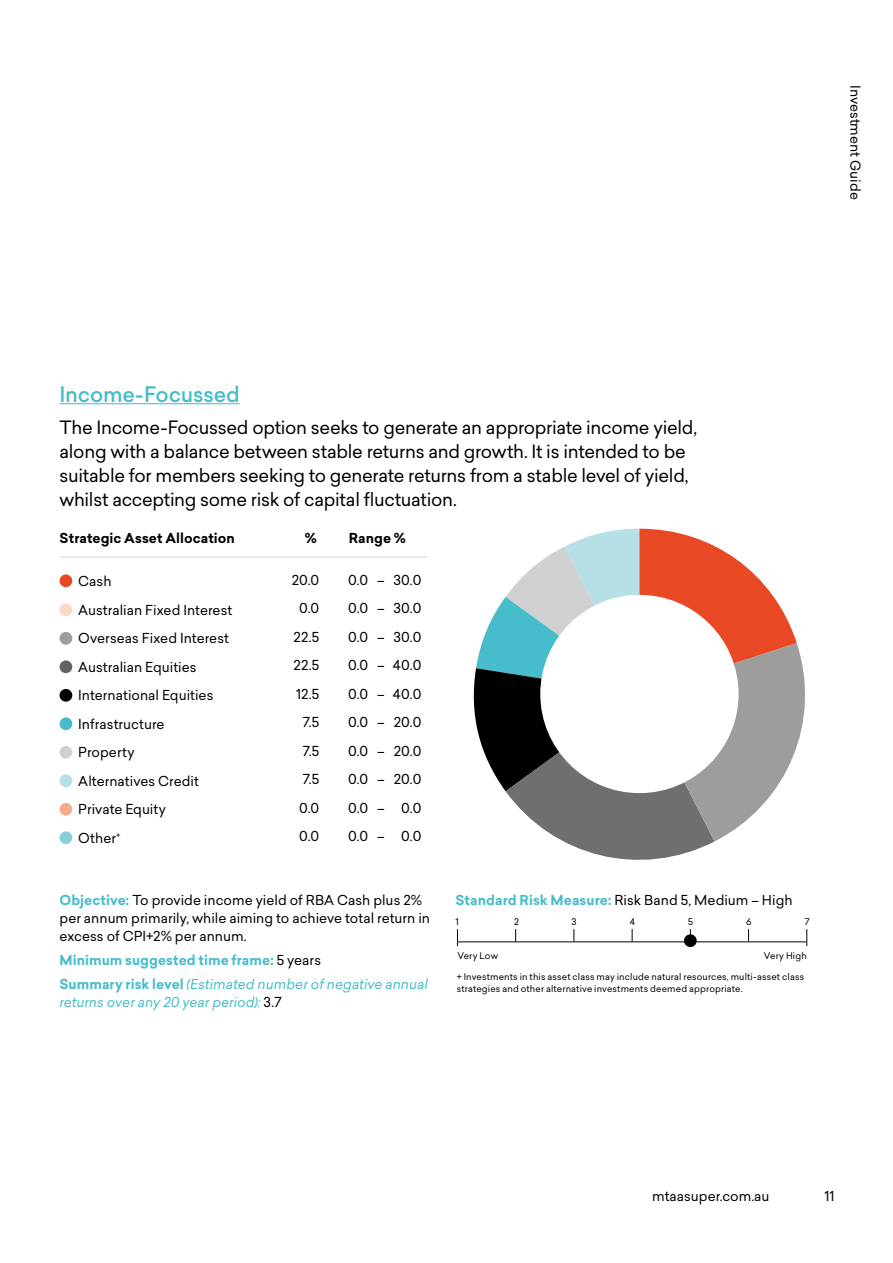
<style>
.page{position:relative;width:893px;height:1263px;background:#fff}
.page>*{position:absolute;margin:0;border:0;box-sizing:border-box;transform-origin:0 0}
.t1{font:500 21px "Sailec";letter-spacing:-.01em;color:#47bcca}
.t2{font:18px/24px "Sailec";letter-spacing:-.015em;color:#000}
._4__Body_copy{font:13.5px/18px "Sailec";color:#000}
.t3{font:italic 13.5px/18px "Sailec";color:#47bcca}
.t4{font:700 13.5px "Sailec";letter-spacing:.005em;color:#47bcca}
.Investment_Option{font:700 13.5px "Sailec";letter-spacing:.005em;color:#000}
._11__T_C_s___Company{font:9px/12px "Sailec";letter-spacing:.015em;color:#000}
.s1{font-weight:700;color:#47bcca}
.s2{font-weight:400;color:#000}
.s3{font-weight:700;font-style:normal}
.s4{font-style:normal;color:#000}
</style>
<div class="page">
<hr style="left:60px;top:556px;width:216px;height:2px;background:#e3e3e3">
<hr style="left:276px;top:556px;width:49px;height:2px;background:#e3e3e3">
<hr style="left:325px;top:556px;width:49px;height:2px;background:#e3e3e3">
<svg style="left:374px;top:556px;width:11px;height:2px"></svg>
<hr style="left:385px;top:556px;width:42px;height:2px;background:#e3e3e3">
<div style="left:60px;top:574px;width:12px;height:13px;background:#e84924;border-radius:50%"></div>
<div style="left:60px;top:603px;width:12px;height:13px;background:#fcd8c5;border-radius:50%"></div>
<div style="left:60px;top:632px;width:12px;height:13px;background:#9d9d9c;border-radius:50%"></div>
<div style="left:60px;top:660px;width:12px;height:13px;background:#646363;border-radius:50%"></div>
<div style="left:60px;top:689px;width:12px;height:13px;background:#000;border-radius:50%"></div>
<div style="left:60px;top:717px;width:12px;height:13px;background:#47bcca;border-radius:50%"></div>
<div style="left:60px;top:746px;width:12px;height:13px;background:#d0d0d0;border-radius:50%"></div>
<div style="left:60px;top:774px;width:12px;height:13px;background:#b6dfe6;border-radius:50%"></div>
<div style="left:60px;top:803px;width:12px;height:13px;background:#f6ac8b;border-radius:50%"></div>
<div style="left:60px;top:831px;width:12px;height:13px;background:#89ced8;border-radius:50%"></div>
<hr style="left:60px;top:403px;width:180px;height:1px;background:#47bcca">
<svg style="left:473px;top:529px;width:333px;height:331px"></svg>
<div style="left:540px;top:595px;width:198px;height:198px;background:#fff;border-radius:50%"></div>
<svg style="left:515px;top:929px;width:1px;height:12px"></svg>
<svg style="left:573px;top:929px;width:1px;height:12px"></svg>
<svg style="left:632px;top:929px;width:1px;height:12px"></svg>
<svg style="left:748px;top:929px;width:1px;height:12px"></svg>
<hr style="left:457px;top:941px;width:59px;height:1px;background:#000">
<hr style="left:516px;top:941px;width:58px;height:1px;background:#000">
<hr style="left:574px;top:941px;width:58px;height:1px;background:#000">
<hr style="left:632px;top:941px;width:58px;height:1px;background:#000">
<hr style="left:690px;top:941px;width:59px;height:1px;background:#000">
<hr style="left:749px;top:941px;width:58px;height:1px;background:#000">
<svg style="left:457px;top:929px;width:1px;height:17px"></svg>
<svg style="left:806px;top:929px;width:1px;height:17px"></svg>
<div style="left:684px;top:934px;width:13px;height:13px;background:#000;border-radius:50%"></div>
<p class="_4__Body_copy" style="left:864px;top:85px;width:116px;rotate:90deg">Investment Guide</p>
<p class="t1" style="left:60px;top:379px;width:182px">Income-Focussed</p>
<p class="t2" style="left:60px;top:415px;width:639px">The Income-Focussed option seeks to generate an appropriate income yield, along with a balance between stable returns and growth. It is intended to be suitable for members seeking to generate returns from a stable level of yield, whilst accepting some risk of capital fluctuation.</p>
<p class="Investment_Option" style="left:60px;top:528px;width:177px">Strategic Asset Allocation</p>
<p class="Investment_Option" style="left:305px;top:528px;width:14px">%</p>
<p class="Investment_Option" style="left:349px;top:528px;width:59px">Range %</p>
<p class="_4__Body_copy" style="left:78px;top:572px;width:35px">Cash</p>
<p class="_4__Body_copy" style="left:292px;top:571px;width:29px">20.0</p>
<p class="_4__Body_copy" style="left:348px;top:571px;width:22px">0.0</p>
<p class="_4__Body_copy" style="left:377px;top:571px;width:9px">–</p>
<p class="_4__Body_copy" style="left:393px;top:571px;width:29px">30.0</p>
<p class="_4__Body_copy" style="left:78px;top:601px;width:156px">Australian Fixed Interest</p>
<p class="_4__Body_copy" style="left:299px;top:599px;width:22px">0.0</p>
<p class="_4__Body_copy" style="left:348px;top:599px;width:22px">0.0</p>
<p class="_4__Body_copy" style="left:377px;top:599px;width:9px">–</p>
<p class="_4__Body_copy" style="left:393px;top:599px;width:29px">30.0</p>
<p class="_4__Body_copy" style="left:78px;top:629px;width:152px">Overseas Fixed Interest</p>
<p class="_4__Body_copy" style="left:294px;top:628px;width:27px">22.5</p>
<p class="_4__Body_copy" style="left:348px;top:628px;width:22px">0.0</p>
<p class="_4__Body_copy" style="left:377px;top:628px;width:9px">–</p>
<p class="_4__Body_copy" style="left:393px;top:628px;width:29px">30.0</p>
<p class="_4__Body_copy" style="left:78px;top:658px;width:120px">Australian Equities</p>
<p class="_4__Body_copy" style="left:294px;top:656px;width:27px">22.5</p>
<p class="_4__Body_copy" style="left:348px;top:656px;width:22px">0.0</p>
<p class="_4__Body_copy" style="left:377px;top:656px;width:9px">–</p>
<p class="_4__Body_copy" style="left:393px;top:656px;width:30px">40.0</p>
<p class="_4__Body_copy" style="left:78px;top:686px;width:137px">International Equities</p>
<p class="_4__Body_copy" style="left:296px;top:685px;width:25px">12.5</p>
<p class="_4__Body_copy" style="left:348px;top:685px;width:22px">0.0</p>
<p class="_4__Body_copy" style="left:377px;top:685px;width:9px">–</p>
<p class="_4__Body_copy" style="left:393px;top:685px;width:30px">40.0</p>
<p class="_4__Body_copy" style="left:78px;top:714px;width:88px">Infrastructure</p>
<p class="_4__Body_copy" style="left:303px;top:713px;width:18px">7.5</p>
<p class="_4__Body_copy" style="left:348px;top:713px;width:22px">0.0</p>
<p class="_4__Body_copy" style="left:377px;top:713px;width:9px">–</p>
<p class="_4__Body_copy" style="left:394px;top:713px;width:29px">20.0</p>
<p class="_4__Body_copy" style="left:78px;top:743px;width:58px">Property</p>
<p class="_4__Body_copy" style="left:303px;top:742px;width:18px">7.5</p>
<p class="_4__Body_copy" style="left:348px;top:742px;width:22px">0.0</p>
<p class="_4__Body_copy" style="left:377px;top:742px;width:9px">–</p>
<p class="_4__Body_copy" style="left:394px;top:742px;width:29px">20.0</p>
<p class="_4__Body_copy" style="left:78px;top:771px;width:122px">Alternatives Credit</p>
<p class="_4__Body_copy" style="left:303px;top:770px;width:18px">7.5</p>
<p class="_4__Body_copy" style="left:348px;top:770px;width:22px">0.0</p>
<p class="_4__Body_copy" style="left:377px;top:770px;width:9px">–</p>
<p class="_4__Body_copy" style="left:394px;top:770px;width:29px">20.0</p>
<p class="_4__Body_copy" style="left:78px;top:800px;width:89px">Private Equity</p>
<p class="_4__Body_copy" style="left:299px;top:799px;width:22px">0.0</p>
<p class="_4__Body_copy" style="left:348px;top:799px;width:22px">0.0</p>
<p class="_4__Body_copy" style="left:377px;top:799px;width:9px">–</p>
<p class="_4__Body_copy" style="left:401px;top:799px;width:22px">0.0</p>
<p class="_4__Body_copy" style="left:78px;top:828px;width:44px">Other<sup>+</sup></p>
<p class="_4__Body_copy" style="left:299px;top:827px;width:22px">0.0</p>
<p class="_4__Body_copy" style="left:348px;top:827px;width:22px">0.0</p>
<p class="_4__Body_copy" style="left:377px;top:827px;width:9px">–</p>
<p class="_4__Body_copy" style="left:401px;top:827px;width:22px">0.0</p>
<p class="_4__Body_copy" style="left:60px;top:890px;width:372px"><span class="s1">Objective:</span> To provide income yield of RBA Cash plus 2% per annum primarily, while aiming to achieve total return in excess of CPI+2% per annum.</p>
<p class="t4" style="left:60px;top:950px;width:263px">Minimum suggested time frame: <span class="s2">5 years</span></p>
<p class="t3" style="left:60px;top:975px;width:370px"><span class="s3">Summary risk level</span> (Estimated number of negative annual returns over any 20 year period): <span class="s4">3.7</span></p>
<p class="_4__Body_copy" style="left:455px;top:890px;width:339px"><span class="s1">Standard Risk Measure:</span> Risk Band 5, Medium – High</p>
<p class="_11__T_C_s___Company" style="left:456px;top:916px;width:5px">1</p>
<p class="_11__T_C_s___Company" style="left:514px;top:916px;width:6px">2</p>
<p class="_11__T_C_s___Company" style="left:571px;top:916px;width:7px">3</p>
<p class="_11__T_C_s___Company" style="left:630px;top:916px;width:7px">4</p>
<p class="_11__T_C_s___Company" style="left:688px;top:916px;width:7px">5</p>
<p class="_11__T_C_s___Company" style="left:746px;top:916px;width:7px">6</p>
<p class="_11__T_C_s___Company" style="left:805px;top:916px;width:6px">7</p>
<p class="_11__T_C_s___Company" style="left:457px;top:949px;width:42px">Very Low</p>
<p class="_11__T_C_s___Company" style="left:764px;top:949px;width:44px">Very High</p>
<p class="_11__T_C_s___Company" style="left:457px;top:971px;width:349px">+ Investments in this asset class may include natural resources, multi-asset class strategies and other alternative investments deemed appropriate.</p>
<p class="_4__Body_copy" style="left:652px;top:1187px;width:119px">mtaasuper.com.au</p>
<p class="_4__Body_copy" style="left:825px;top:1187px;width:12px">11</p>
</div>
